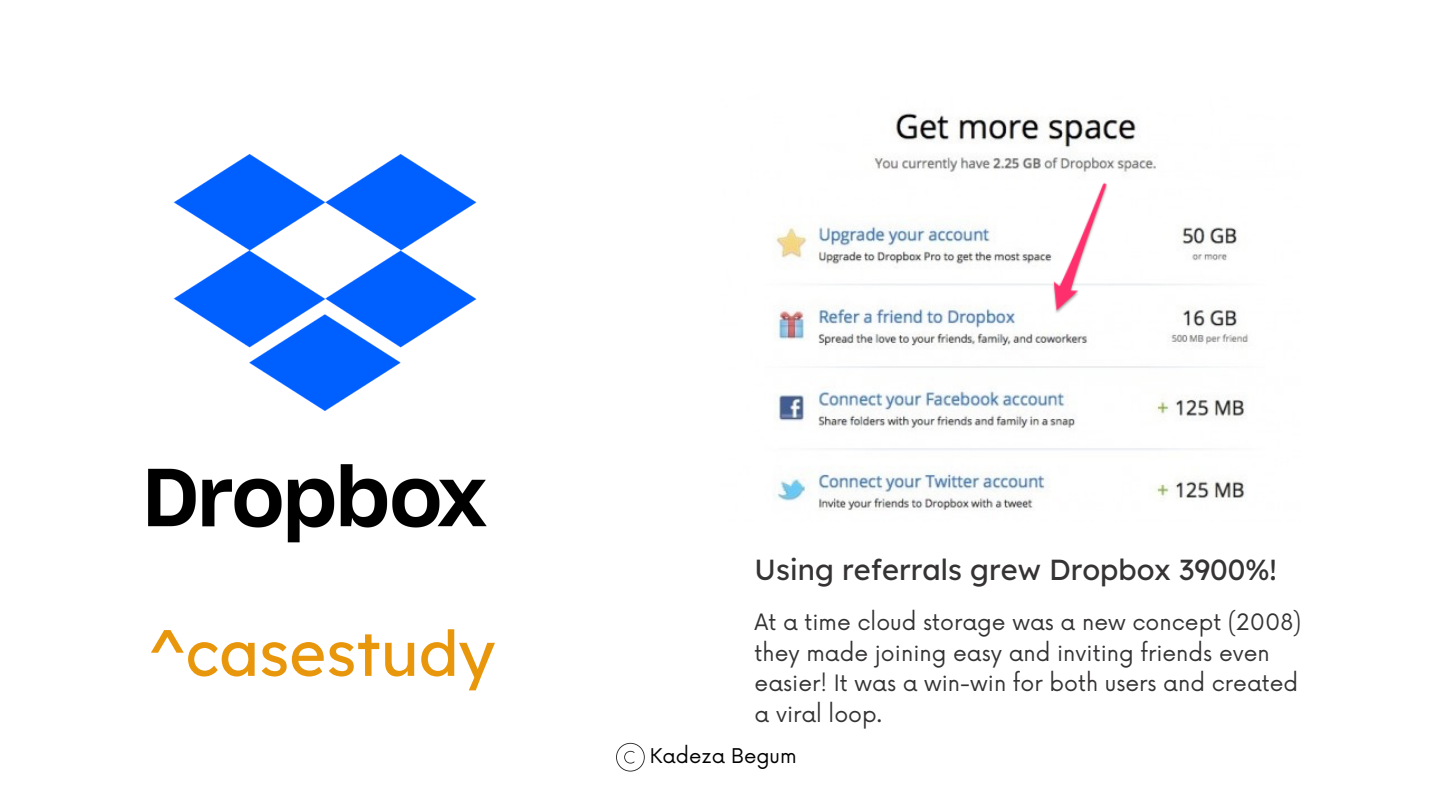
<style>
.page{position:relative;width:1440px;height:810px;background:#fff}
.page>*{position:absolute;margin:0;border:0;box-sizing:border-box;transform-origin:0 0}
.t1{font:63px "Lexend Deca";color:#e8960c}
.t2{font:29px "Lexend Deca";color:#353333}
.t3{font:22px/30.8px "Now";color:#353333}
.t4{font:19.8px "Now";color:#000}
</style>
<div class="page">
<img style="left:173px;top:154px;width:304px;height:257px">
<img style="left:774px;top:113px;width:474px;height:397px">
<img style="left:148px;top:464px;width:339px;height:79px">
<svg style="left:616px;top:743px;width:29px;height:29px"></svg>
<h1 class="t1" style="left:149px;top:613px;width:348px">^casestudy</h1>
<h2 class="t2" style="left:755px;top:551px;width:524px">Using referrals grew Dropbox 3900%!</h2>
<p class="t3" style="left:755px;top:608px;width:548px">At a time cloud storage was a new concept (2008) they made joining easy and inviting friends even easier! It was a win-win for both users and created a viral loop.</p>
<p class="t4" style="left:650px;top:745px;width:148px">Kadeza Begum</p>
</div>
